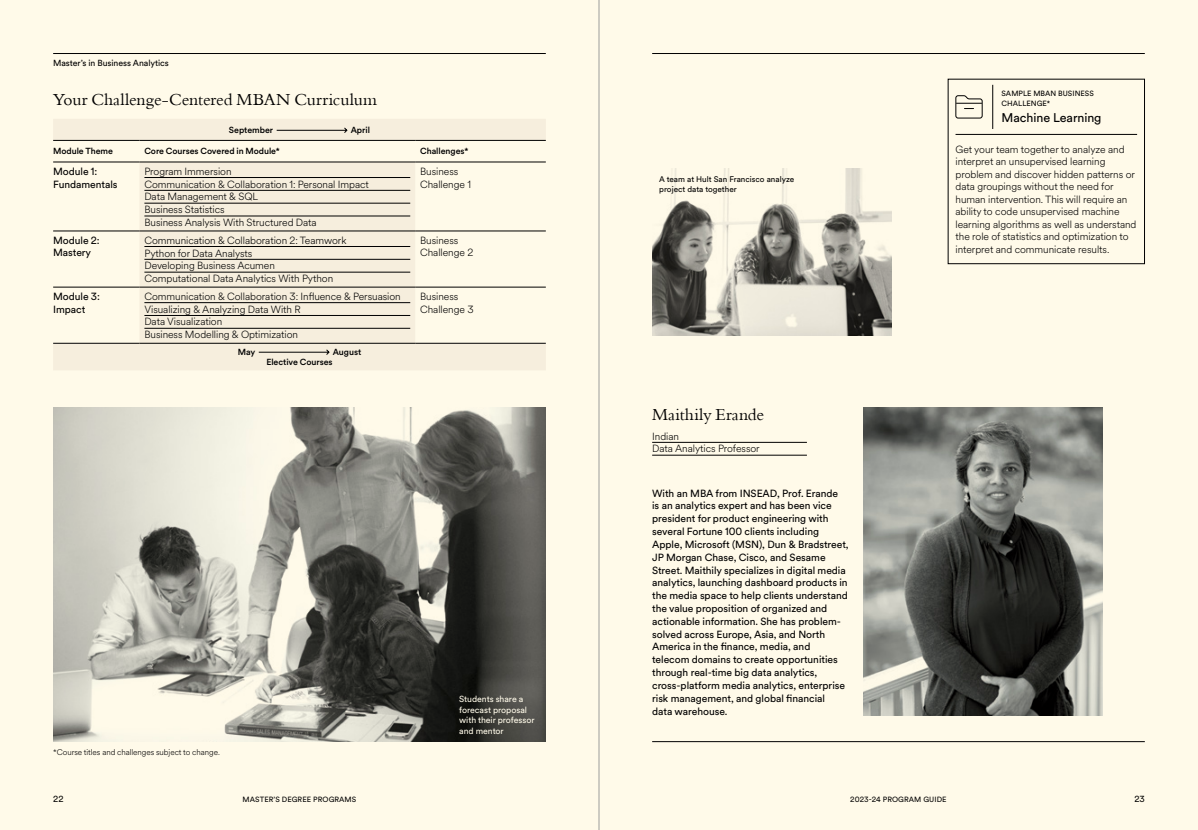
<style>
.page{position:relative;width:1198px;height:830px;background:#fff}
.page>*{position:absolute;margin:0;border:0;box-sizing:border-box;transform-origin:0 0}
.t1{font:17.5px "Bembo";color:#000}
.t2{font:12.5px "EF Circular";letter-spacing:-.005em;color:#000}
.t3{font:300 10.25px/12.8px "EF Circular";letter-spacing:-.005em;color:#000}
.t4{font:10.25px/12.8px "EF Circular";letter-spacing:-.005em;color:#000}
.t5{font:500 8.75px "EF Circular";letter-spacing:-.005em;color:#000}
.t6{font:8.75px/10.8px "EF Circular";letter-spacing:-.005em;color:#fffae9}
.t7{font:8.75px "EF Circular";letter-spacing:-.005em;color:#000}
.t8{font:8.12px/9.8px "EF Circular";color:#000}
.t9{font:300 8.12px "EF Circular";letter-spacing:-.005em;color:#000}
.t10{font:7.5px/9.8px "EF Circular";letter-spacing:.005em;color:#000}
</style>
<div class="page">
<div style="left:0;top:0;width:599px;height:829px;background:#fffae9"></div>
<svg style="left:53px;top:119px;width:493px;height:251px;fill:#f6eedd"></svg>
<hr style="left:139px;top:162px;width:276px;height:1px;background:#000">
<hr style="left:53px;top:230px;width:86px;height:1px;background:#000">
<hr style="left:139px;top:230px;width:276px;height:1px;background:#000">
<hr style="left:415px;top:230px;width:131px;height:1px;background:#000">
<hr style="left:53px;top:287px;width:86px;height:1px;background:#000">
<hr style="left:139px;top:287px;width:276px;height:1px;background:#000">
<hr style="left:415px;top:287px;width:131px;height:1px;background:#000">
<hr style="left:139px;top:343px;width:276px;height:1px;background:#000">
<hr style="left:415px;top:343px;width:131px;height:1px;background:#000">
<hr style="left:53px;top:162px;width:86px;height:1px;background:#000">
<hr style="left:53px;top:343px;width:86px;height:1px;background:#000">
<hr style="left:415px;top:162px;width:131px;height:1px;background:#000">
<hr style="left:53px;top:140px;width:86px;height:1px;background:#000">
<hr style="left:139px;top:140px;width:276px;height:1px;background:#000">
<hr style="left:415px;top:140px;width:131px;height:1px;background:#000">
<svg style="left:276px;top:127px;width:72px;height:6px"></svg>
<hr style="left:144px;top:177px;width:266px;height:1px;background:#000">
<hr style="left:144px;top:190px;width:266px;height:1px;background:#000">
<hr style="left:144px;top:203px;width:266px;height:1px;background:#000">
<hr style="left:144px;top:216px;width:266px;height:1px;background:#000">
<hr style="left:144px;top:246px;width:266px;height:1px;background:#000">
<hr style="left:144px;top:259px;width:266px;height:1px;background:#000">
<hr style="left:144px;top:272px;width:266px;height:1px;background:#000">
<hr style="left:144px;top:302px;width:266px;height:1px;background:#000">
<hr style="left:144px;top:315px;width:266px;height:1px;background:#000">
<hr style="left:144px;top:328px;width:266px;height:1px;background:#000">
<svg style="left:258px;top:349px;width:72px;height:6px"></svg>
<div style="left:599px;top:0;width:599px;height:829px;background:#fffae9"></div>
<hr style="left:652px;top:741px;width:492px;height:1px;background:#000">
<hr style="left:652px;top:53px;width:492px;height:1px;background:#000">
<hr style="left:53px;top:53px;width:493px;height:1px;background:#000">
<hr style="left:955px;top:134px;width:182px;height:1px;background:#000">
<hr style="left:992px;top:85px;width:1px;height:44px;background:#000">
<svg style="left:955px;top:95px;width:28px;height:24px"></svg>
<img style="left:53px;top:407px;width:493px;height:334px">
<img style="left:863px;top:407px;width:239px;height:308px">
<hr style="left:652px;top:442px;width:155px;height:1px;background:#000">
<hr style="left:652px;top:454px;width:155px;height:1px;background:#000">
<img style="left:652px;top:168px;width:239px;height:167px">
<hr style="left:599px;top:0;width:1px;height:829px;background:#9d9d9c">
<p class="t7" style="left:53px;top:57px;width:117px">Master’s in Business Analytics</p>
<h1 class="t1" style="left:53px;top:92px;width:325px">Your Challenge-Centered MBAN Curriculum</h1>
<p class="t5" style="left:229px;top:124px;width:46px">September</p>
<p class="t5" style="left:351px;top:124px;width:21px">April</p>
<p class="t5" style="left:53px;top:145px;width:61px">Module Theme</p>
<p class="t5" style="left:144px;top:145px;width:137px">Core Courses Covered in Module*</p>
<p class="t5" style="left:420px;top:145px;width:50px">Challenges*</p>
<p class="t4" style="left:53px;top:164px;width:66px">Module 1:<br>Fundamentals</p>
<p class="t3" style="left:144px;top:164px;width:226px">Program Immersion<br>Communication &amp; Collaboration 1: Personal Impact<br>Data Management &amp; SQL<br>Business Statistics<br>Business Analysis With Structured Data</p>
<p class="t3" style="left:420px;top:164px;width:52px">Business<br>Challenge 1</p>
<p class="t4" style="left:53px;top:233px;width:48px">Module 2:<br>Mastery</p>
<p class="t3" style="left:144px;top:233px;width:204px">Communication &amp; Collaboration 2: Teamwork Python for Data Analysts<br>Developing Business Acumen<br>Computational Data Analytics With Python</p>
<p class="t3" style="left:420px;top:233px;width:55px">Business<br>Challenge 2</p>
<p class="t4" style="left:53px;top:289px;width:48px">Module 3:<br>Impact</p>
<p class="t3" style="left:144px;top:289px;width:258px">Communication &amp; Collaboration 3: Influence &amp; Persuasion Visualizing &amp; Analyzing Data With R<br>Data Visualization<br>Business Modelling &amp; Optimization</p>
<p class="t3" style="left:420px;top:289px;width:55px">Business<br>Challenge 3</p>
<p class="t5" style="left:238px;top:345px;width:19px">May</p>
<p class="t5" style="left:333px;top:345px;width:30px">August</p>
<p class="t5" style="left:266px;top:356px;width:68px">Elective Courses</p>
<p class="t9" style="left:53px;top:745px;width:168px">*Course titles and challenges subject to change.</p>
<p class="t6" style="left:459px;top:692px;width:77px">Students share a forecast proposal with their professor and mentor</p>
<p class="t8" style="left:659px;top:174px;width:137px">A team at Hult San Francisco analyze project data together</p>
<h1 class="t1" style="left:652px;top:407px;width:113px">Maithily Erande</h1>
<p class="t3" style="left:652px;top:429px;width:109px">Indian<br>Data Analytics Professor</p>
<p class="t4" style="left:652px;top:486px;width:198px">With an MBA from INSEAD, Prof. Erande<br>is an analytics expert and has been vice president for product engineering with several Fortune 100 clients including Apple, Microsoft (MSN), Dun &amp; Bradstreet, JP Morgan Chase, Cisco, and Sesame Street. Maithily specializes in digital media analytics, launching dashboard products in the media space to help clients understand the value proposition of organized and actionable information. She has problem&shy;solved across Europe, Asia, and North America in the finance, media, and telecom domains to create opportunities through real-time big data analytics, cross-platform media analytics, enterprise risk management, and global financial<br>data warehouse.</p>
<p class="t10" style="left:1001px;top:88px;width:94px">SAMPLE MBAN BUSINESS<br>CHALLENGE*</p>
<p class="t2" style="left:1001px;top:109px;width:101px">Machine Learning</p>
<p class="t3" style="left:955px;top:142px;width:182px">Get your team together to analyze and interpret an unsupervised learning problem and discover hidden patterns or data groupings without the need for human intervention. This will require an ability to code unsupervised machine learning algorithms as well as understand the role of statistics and optimization to interpret and communicate results.</p>
<p class="t7" style="left:53px;top:792px;width:12px">22</p>
<p class="t10" style="left:243px;top:793px;width:115px">MASTER’S DEGREE PROGRAMS</p>
<p class="t10" style="left:850px;top:793px;width:98px">2023-24 PROGRAM GUIDE</p>
<p class="t7" style="left:1134px;top:792px;width:12px">23</p>
</div>
